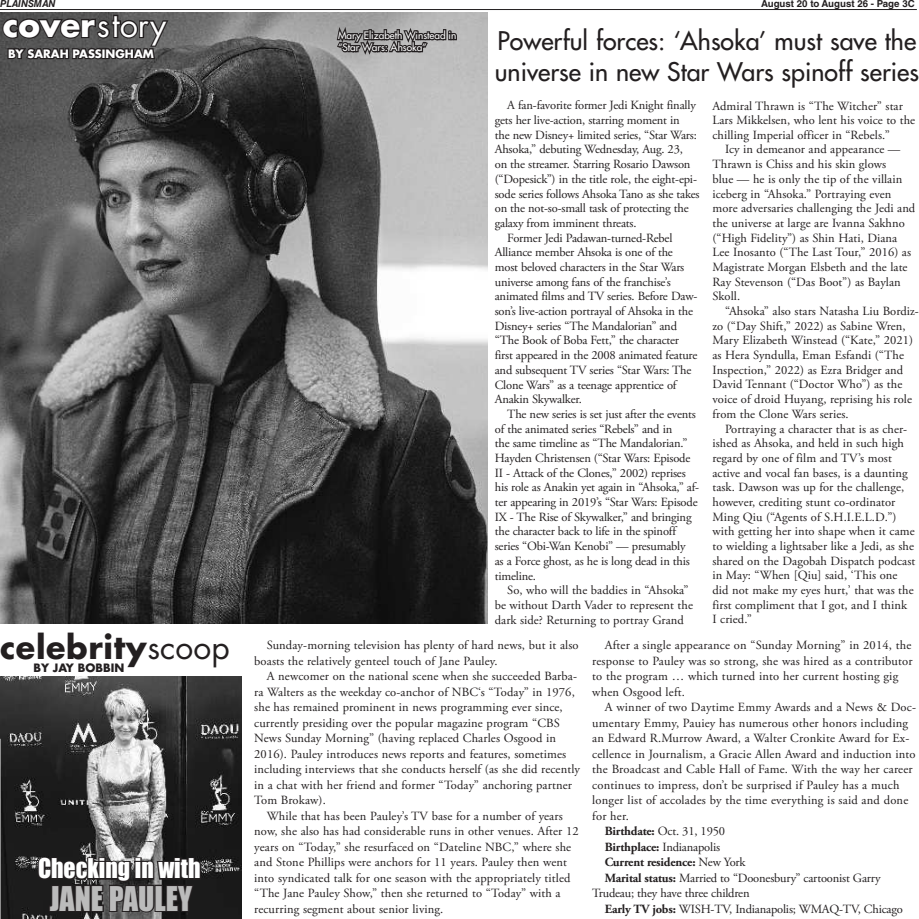
<style>
.page{position:relative;width:919px;height:919px;background:#fff}
.page>*{position:absolute;margin:0;border:0;box-sizing:border-box;transform-origin:0 0}
.t1{font:700 32.5px "Futura Std";color:#fff}
.t2{font:700 31.75px "Futura Std";letter-spacing:.02em;color:#231f20}
.t3{font:31.25px "Impact";color:#bbb;scale:.95 1}
.t4{font:500 25px/30px "Futura Std";color:#231f20}
.t5{font:25px "Impact";color:#fff;scale:.95 1}
.t6{font:12.5px/14.6px "Adobe Garamond Pro";letter-spacing:.005em;color:#231f20}
.t7{font:12.5px "Adobe Garamond Pro";letter-spacing:-.015em;color:#231f20}
.t8{font:700 12.5px "Adobe Garamond Pro";letter-spacing:-.015em;color:#231f20}
.t9{font:700 11.25px "Futura Std";color:#fff}
.t10{font:700 11.25px "Futura Std";color:#231f20}
.t11{font:500 10px/12px "Futura Std";color:#fff}
.t12{font:700 9.75px "Helvetica LT Std";color:#231f20}
.t13{font:italic 700 9.75px "Helvetica LT Std";color:#231f20}
.s1{font-weight:400}
.s2{font-weight:700}
</style>
<div class="page">
<hr style="left:0;top:9px;width:916px;height:1px;background:#231f20">
<img style="left:0;top:676px;width:241px;height:242px">
<img style="left:0;top:12px;width:487px;height:611px">
<svg style="left:1px;top:14px;width:169px;height:47px"></svg>
<svg style="left:335px;top:23px;width:123px;height:35px"></svg>
<svg style="left:36px;top:845px;width:166px;height:73px"></svg>
<svg style="left:0;top:738px;width:1px;height:180px"></svg>
<p class="t13" style="left:0;top:-2px;width:57px">PLAINSMAN</p>
<p class="t12" style="left:760px;top:0;width:155px">August 20 to August 26 - Page 3C</p>
<h1 class="t1" style="left:3px;top:10px;width:165px">cover<span class="s1">story</span></h1>
<p class="t9" style="left:8px;top:48px;width:147px">BY SARAH PASSINGHAM</p>
<p class="t11" style="left:338px;top:30px;width:120px">Mary Elizabeth Winstead in “Star Wars: Ahsoka”</p>
<h3 class="t4" style="left:494px;top:28px;width:425px">Powerful forces: ‘Ahsoka’ must save the universe in new Star Wars spinoff series</h3>
<p class="t7" style="left:507px;top:100px;width:190px">A fan-favorite former Jedi Knight finally</p>
<p class="t7" style="left:494px;top:115px;width:186px">gets her live-action, starring moment in</p>
<p class="t7" style="left:494px;top:130px;width:203px">the new Disney+ limited series, “Star Wars:</p>
<p class="t7" style="left:494px;top:144px;width:189px">Ahsoka,” debuting Wednesday, Aug. 23,</p>
<p class="t7" style="left:494px;top:159px;width:197px">on the streamer. Starring Rosario Dawson</p>
<p class="t7" style="left:494px;top:174px;width:204px">(“Dopesick”) in the title role, the eight-epi-</p>
<p class="t7" style="left:494px;top:188px;width:206px">sode series follows Ahsoka Tano as she takes</p>
<p class="t7" style="left:494px;top:203px;width:195px">on the not-so-small task of protecting the</p>
<p class="t7" style="left:494px;top:218px;width:143px">galaxy from imminent threats.</p>
<p class="t7" style="left:507px;top:232px;width:167px">Former Jedi Padawan-turned-Rebel</p>
<p class="t7" style="left:494px;top:247px;width:179px">Alliance member Ahsoka is one of the</p>
<p class="t7" style="left:494px;top:262px;width:191px">most beloved characters in the Star Wars</p>
<p class="t7" style="left:494px;top:276px;width:177px">universe among fans of the franchise’s</p>
<p class="t7" style="left:494px;top:291px;width:204px">animated films and TV series. Before Daw-</p>
<p class="t7" style="left:494px;top:306px;width:200px">son’s live-action portrayal of Ahsoka in the</p>
<p class="t7" style="left:494px;top:320px;width:184px">Disney+ series “The Mandalorian” and</p>
<p class="t7" style="left:494px;top:335px;width:186px">“The Book of Boba Fett,” the character</p>
<p class="t7" style="left:494px;top:350px;width:204px">first appeared in the 2008 animated feature</p>
<p class="t7" style="left:494px;top:364px;width:198px">and subsequent TV series “Star Wars: The</p>
<p class="t7" style="left:494px;top:379px;width:183px">Clone Wars” as a teenage apprentice of</p>
<p class="t7" style="left:494px;top:394px;width:88px">Anakin Skywalker.</p>
<p class="t7" style="left:507px;top:409px;width:190px">The new series is set just after the events</p>
<p class="t7" style="left:494px;top:423px;width:179px">of the animated series “Rebels” and in</p>
<p class="t7" style="left:494px;top:438px;width:194px">the same timeline as “The Mandalorian.”</p>
<p class="t7" style="left:494px;top:453px;width:197px">Hayden Christensen (“Star Wars: Episode</p>
<p class="t7" style="left:494px;top:467px;width:192px">II - Attack of the Clones,” 2002) reprises</p>
<p class="t7" style="left:494px;top:482px;width:206px">his role as Anakin yet again in “Ahsoka,” af-</p>
<p class="t7" style="left:494px;top:497px;width:204px">ter appearing in 2019’s “Star Wars: Episode</p>
<p class="t7" style="left:494px;top:511px;width:198px">IX - The Rise of Skywalker,” and bringing</p>
<p class="t7" style="left:494px;top:526px;width:182px">the character back to life in the spinoff</p>
<p class="t7" style="left:494px;top:541px;width:192px">series “Obi-Wan Kenobi” — presumably</p>
<p class="t7" style="left:494px;top:555px;width:196px">as a Force ghost, as he is long dead in this</p>
<p class="t7" style="left:494px;top:570px;width:43px">timeline.</p>
<p class="t6" style="left:507px;top:583px;width:183px">So, who will the baddies in “Ahsoka”</p>
<p class="t6" style="left:494px;top:598px;width:199px">be without Darth Vader to represent the</p>
<p class="t6" style="left:494px;top:613px;width:190px">dark side? Returning to portray Grand</p>
<p class="t6" style="left:712px;top:99px;width:204px">Admiral Thrawn is “The Witcher” star<br>Lars Mikkelsen, who lent his voice to the chilling Imperial officer in “Rebels.”</p>
<p class="t6" style="left:712px;top:143px;width:204px;text-indent:12px">Icy in demeanor and appearance — Thrawn is Chiss and his skin glows<br>blue — he is only the tip of the villain iceberg in “Ahsoka.” Portraying even more adversaries challenging the Jedi and the universe at large are Ivanna Sakhno (“High Fidelity”) as Shin Hati, Diana Lee Inosanto (“The Last Tour,” 2016) as Magistrate Morgan Elsbeth and the late Ray Stevenson (“Das Boot”) as Baylan Skoll.</p>
<p class="t6" style="left:712px;top:305px;width:208px;text-indent:12px">“Ahsoka” also stars Natasha Liu Bordiz&shy;zo (“Day Shift,” 2022) as Sabine Wren, Mary Elizabeth Winstead (“Kate,” 2021) as Hera Syndulla, Eman Esfandi (“The Inspection,” 2022) as Ezra Bridger and David Tennant (“Doctor Who”) as the voice of droid Huyang, reprising his role from the Clone Wars series.</p>
<p class="t6" style="left:712px;top:422px;width:204px;text-indent:12px">Portraying a character that is as cher&shy;ished as Ahsoka, and held in such high regard by one of film and TV’s most active and vocal fan bases, is a daunting task. Dawson was up for the challenge, however, crediting stunt co-ordinator Ming Qiu (“Agents of S.H.I.E.L.D.”) with getting her into shape when it came to wielding a lightsaber like a Jedi, as she shared on the Dagobah Dispatch podcast in May: “When [Qiu] said, ‘This one did not make my eyes hurt,’ that was the first compliment that I got, and I think<br>I cried.”</p>
<h2 class="t2" style="left:0;top:632px;width:231px">celebrity<span class="s1">scoop</span></h2>
<p class="t10" style="left:33px;top:662px;width:92px">BY JAY BOBBIN</p>
<h3 class="t5" style="left:38px;top:857px;width:172px">Checking in with</h3>
<h3 class="t3" style="left:50px;top:884px;width:151px">JANE PAULEY</h3>
<p class="t6" style="left:254px;top:638px;width:326px;line-height:15.5px;text-indent:12px">Sunday-morning television has plenty of hard news, but it also boasts the relatively genteel touch of Jane Pauley.</p>
<p class="t6" style="left:254px;top:669px;width:327px;line-height:15.5px;text-indent:12px">A newcomer on the national scene when she succeeded Barba&shy;ra Walters as the weekday co-anchor of NBC‘s “Today” in 1976, she has remained prominent in news programming ever since, currently presiding over the popular magazine program “CBS News Sunday Morning” (having replaced Charles Osgood in 2016). Pauley introduces news reports and features, sometimes including interviews that she conducts herself (as she did recently in a chat with her friend and former “Today” anchoring partner Tom Brokaw).</p>
<p class="t6" style="left:254px;top:808px;width:326px;line-height:15.5px;text-indent:12px">While that has been Pauley’s TV base for a number of years now, she also has had considerable runs in other venues. After 12 years on “Today,” she resurfaced on “Dateline NBC,” where she and Stone Phillips were anchors for 11 years. Pauley then went into syndicated talk for one season with the appropriately titled “The Jane Pauley Show,” then she returned to “Today” with a recurring segment about senior living.</p>
<p class="t6" style="left:592px;top:638px;width:321px;line-height:15.5px;text-indent:12px">After a single appearance on “Sunday Morning” in 2014, the response to Pauley was so strong, she was hired as a contributor to the program … which turned into her current hosting gig when Osgood left.</p>
<p class="t6" style="left:604px;top:700px;width:312px">A winner of two Daytime Emmy Awards and a News &amp; Doc-</p>
<p class="t6" style="left:592px;top:716px;width:317px">umentary Emmy, Pauiey has numerous other honors including</p>
<p class="t6" style="left:592px;top:731px;width:318px">an Edward R.Murrow Award, a Walter Cronkite Award for Ex-</p>
<p class="t6" style="left:592px;top:747px;width:325px">cellence in Journalism, a Gracie Allen Award and induction into</p>
<p class="t6" style="left:592px;top:762px;width:322px">the Broadcast and Cable Hall of Fame. With the way her career</p>
<p class="t6" style="left:592px;top:778px;width:308px">continues to impress, don’t be surprised if Pauley has a much</p>
<p class="t6" style="left:592px;top:793px;width:317px">longer list of accolades by the time everything is said and done</p>
<p class="t6" style="left:592px;top:809px;width:38px">for her.</p>
<p class="t7" style="left:604px;top:825px;width:122px"><span class="s2">Birthdate:</span> Oct. 31, 1950</p>
<p class="t7" style="left:604px;top:841px;width:117px"><span class="s2">Birthplace:</span> Indianapolis</p>
<p class="t8" style="left:604px;top:857px;width:142px">Current residence: <span class="s1">New York</span></p>
<p class="t7" style="left:604px;top:872px;width:277px"><span class="s2">Marital status:</span> Married to “Doonesbury” cartoonist Garry</p>
<p class="t7" style="left:592px;top:888px;width:159px">Trudeau; they have three children</p>
<p class="t7" style="left:604px;top:903px;width:299px"><span class="s2">Early TV jobs:</span> WISH-TV, Indianapolis; WMAQ-TV, Chicago</p>
</div>
